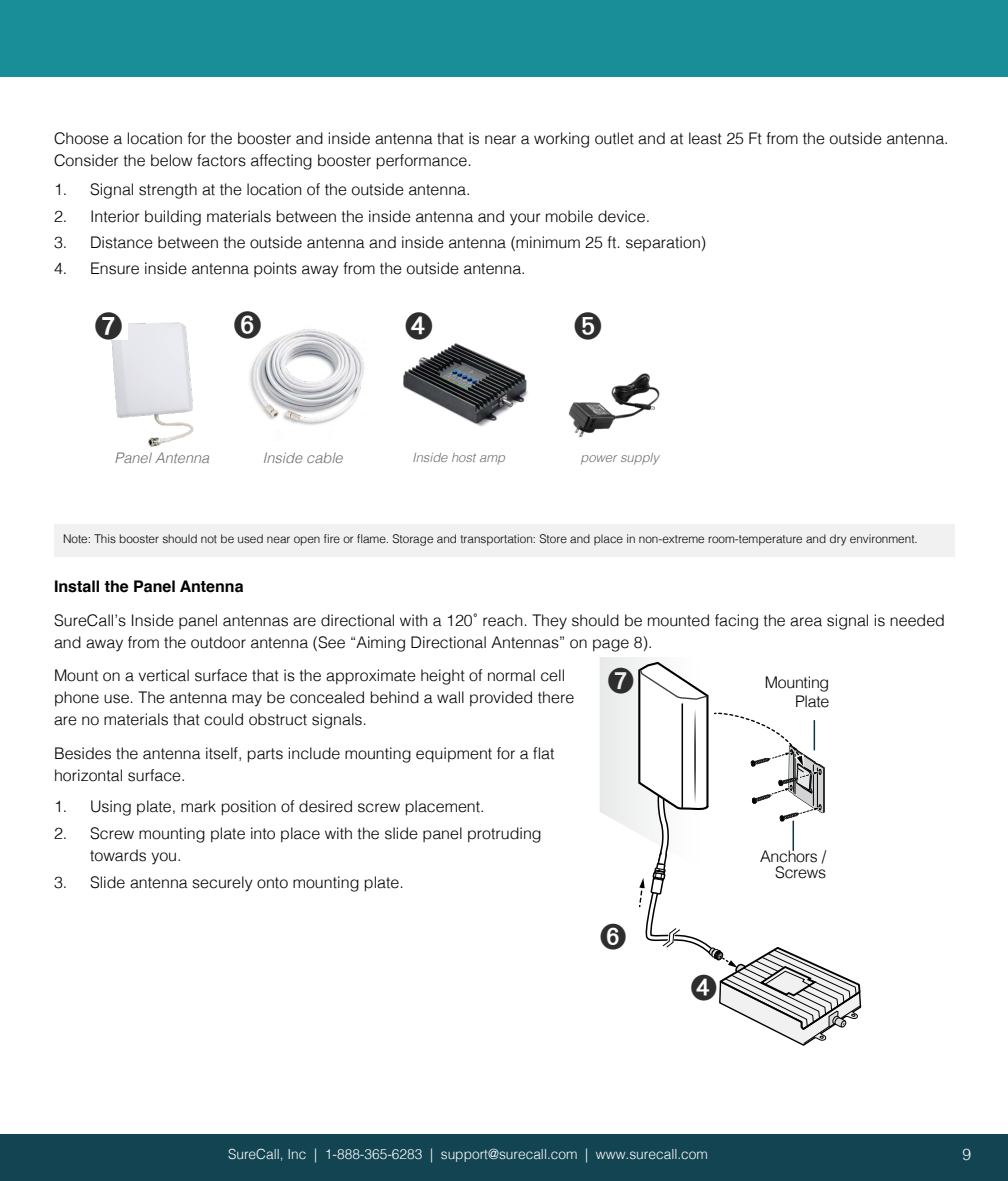
<style>
.page{position:relative;width:1008px;height:1181px;background:#fff}
.page>*{position:absolute;margin:0;border:0;box-sizing:border-box;transform-origin:0 0}
.Body{font:300 16px/22px "Helvetica";color:#000}
.callout{font:300 16px/19.2px "Helvetica";letter-spacing:-.02em;color:#000;text-align:right}
.Body-2{font:700 16px "Helvetica";color:#000}
.t1{font:300 16px "Helvetica";color:#fff}
.t2{font:italic 300 14.6px "Helvetica";color:#6d6e71}
.t3{font:300 14px "Helvetica";color:#fff}
.t4{font:italic 300 13px "Helvetica";color:#6d6e71}
.warning{font:300 12px "Helvetica";color:#000}
</style>
<div class="page">
<div style="left:0;top:1135px;width:1008px;height:46px;background:#134452"></div>
<div style="left:0;top:0;width:1008px;height:77px;background:#198e99"></div>
<div style="left:54px;top:524px;width:901px;height:32px;background:#f1f1f2"></div>
<img style="left:249px;top:329px;width:116px;height:96px">
<img style="left:111px;top:322px;width:83px;height:125px">
<img style="left:403px;top:343px;width:125px;height:84px">
<img style="left:568px;top:374px;width:92px;height:64px">
<div style="left:94px;top:310px;width:33px;height:30px;background:#fff"></div>
<div style="left:233px;top:309px;width:38px;height:31px;background:#fff"></div>
<svg style="left:601px;top:660px;width:261px;height:386px"></svg>
<p class="Body" style="left:54px;top:126px;width:896px">Choose a location for the booster and inside antenna that is near a working outlet and at least 25 Ft from the outside antenna.<br>Consider the below factors affecting booster performance.</p>
<p class="Body" style="left:54px;top:177px;width:418px">1. Signal strength at the location of the outside antenna.</p>
<p class="Body" style="left:54px;top:204px;width:598px">2. Interior building materials between the inside antenna and your mobile device.</p>
<p class="Body" style="left:54px;top:230px;width:654px">3. Distance between the outside antenna and inside antenna (minimum 25 ft. separation)</p>
<p class="Body" style="left:54px;top:256px;width:473px">4. Ensure inside antenna points away from the outside antenna.</p>
<p class="t2" style="left:115px;top:445px;width:96px">Panel Antenna</p>
<p class="t2" style="left:262px;top:445px;width:82px">Inside cable</p>
<p class="t4" style="left:412px;top:446px;width:94px">Inside host amp</p>
<p class="t4" style="left:580px;top:446px;width:80px">power supply</p>
<p class="warning" style="left:63px;top:529px;width:856px">Note: This booster should not be used near open fire or flame. Storage and transportation: Store and place in non-extreme room-temperature and dry environment.</p>
<p class="Body-2" style="left:54px;top:574px;width:191px">Install the Panel Antenna</p>
<p class="Body" style="left:54px;top:608px;width:893px">SureCall’s Inside panel antennas are directional with a 120˚ reach. They should be mounted facing the area signal is needed and away from the outdoor antenna (See “Aiming Directional Antennas” on page 8).</p>
<p class="Body" style="left:54px;top:663px;width:522px">Mount on a vertical surface that is the approximate height of normal cell phone use. The antenna may be concealed behind a wall provided there are no materials that could obstruct signals.</p>
<p class="Body" style="left:54px;top:741px;width:502px">Besides the antenna itself, parts include mounting equipment for a flat horizontal surface.</p>
<p class="Body" style="left:54px;top:794px;width:432px">1. Using plate, mark position of desired screw placement.</p>
<p class="Body" style="left:90px;top:821px;width:453px;text-indent:-36px">2. Screw mounting plate into place with the slide panel protruding towards you.</p>
<p class="Body" style="left:54px;top:870px;width:351px">3. Slide antenna securely onto mounting plate.</p>
<p class="callout" style="left:765px;top:672px;width:66px">Mounting<br>Plate</p>
<p class="callout" style="left:760px;top:847px;width:67px;line-height:16px">Anchors /<br>Screws</p>
<p class="t3" style="left:228px;top:1142px;width:481px">SureCall, Inc | 1-888-365-6283 | support@surecall.com | www.surecall.com</p>
<p class="t1" style="left:962px;top:1141px;width:10px">9</p>
</div>
